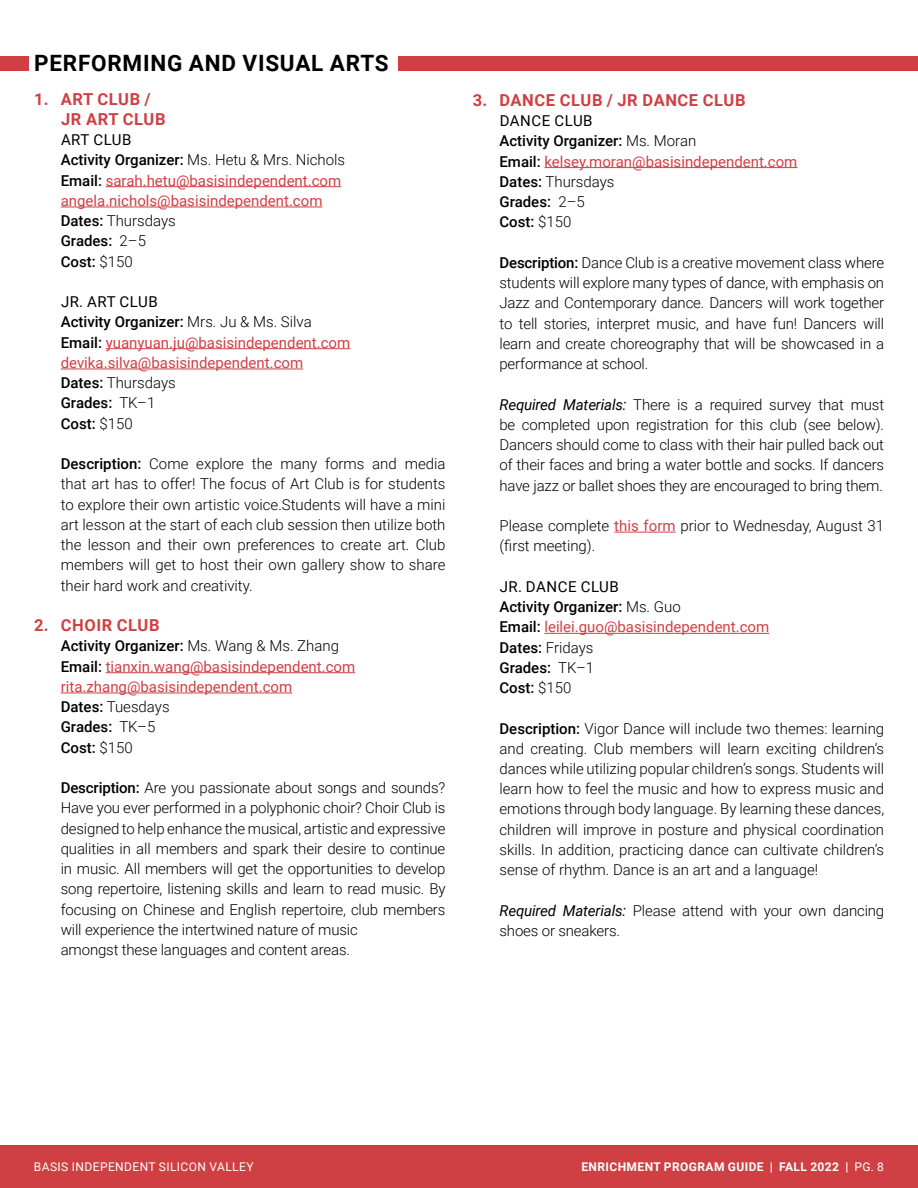
<style>
.page{position:relative;width:918px;height:1188px;background:#fff}
.page>*{position:absolute;margin:0;border:0;box-sizing:border-box;transform-origin:0 0}
.t1{font:700 22.5px "Roboto";letter-spacing:.035em;color:#000}
.t2{font:700 16.5px/20.2px "Roboto";letter-spacing:.035em;color:#d03f43}
.t3{font:300 15px/20.2px "Roboto";letter-spacing:-.01em;color:#000;text-align:justify}
.t4{font:15px/20.2px "Roboto";color:#d03f43}
.t5{font:500 15px/20.2px "Roboto";color:#000}
.t6{font:700 12px "Roboto";letter-spacing:.035em;color:#fff}
.t7{font:12px "Roboto";letter-spacing:.035em;color:#fff}
.s1{color:#000}
.s2{font-weight:500;color:#000}
.s3{font-weight:300;color:#000}
.s4{font-weight:500}
.s5{font-weight:400}
.s6{font-weight:300}
.s7{font-weight:400;color:#d03f43}
.s8{font-weight:400;font-style:italic}
</style>
<div class="page">
<div style="left:0;top:1145px;width:918px;height:43px;background:#d03f43"></div>
<hr style="left:106px;top:186px;width:235px;height:1px;background:#d03f43">
<hr style="left:61px;top:207px;width:261px;height:1px;background:#d03f43">
<hr style="left:106px;top:348px;width:244px;height:1px;background:#d03f43">
<hr style="left:61px;top:369px;width:242px;height:1px;background:#d03f43">
<hr style="left:106px;top:672px;width:249px;height:1px;background:#d03f43">
<hr style="left:61px;top:693px;width:231px;height:1px;background:#d03f43">
<hr style="left:544px;top:167px;width:253px;height:1px;background:#d03f43">
<hr style="left:614px;top:532px;width:62px;height:1px;background:#d03f43">
<hr style="left:544px;top:633px;width:225px;height:1px;background:#d03f43">
<div style="left:0;top:56px;width:28px;height:14px;background:#d03f43"></div>
<div style="left:399px;top:56px;width:519px;height:14px;background:#d03f43"></div>
<h1 class="t1" style="left:34px;top:47px;width:356px">PERFORMING AND VISUAL ARTS</h1>
<p class="t2" style="left:61px;top:88px;width:106px;text-indent:-27px">1. ART CLUB /<br>JR ART CLUB</p>
<p class="t4" style="left:61px;top:129px;width:286px"><span class="s1">ART CLUB<br></span><span class="s2">Activity Organizer:</span> <span class="s3">Ms. Hetu &amp; Mrs. Nichols<br></span><span class="s2">Email:</span> sarah.hetu@basisindependent.com angela.nichols@basisindependent.com<br><span class="s2">Dates:</span> <span class="s3">Thursdays<br></span><span class="s2">Grades:</span> <span class="s3">2–5<br></span><span class="s2">Cost:</span> <span class="s3">$150</span></p>
<p class="t4" style="left:61px;top:291px;width:291px"><span class="s1">JR. ART CLUB<br></span><span class="s2">Activity Organizer:</span> <span class="s3">Mrs. Ju &amp; Ms. Silva<br></span><span class="s2">Email:</span> yuanyuan.ju@basisindependent.com devika.silva@basisindependent.com<br><span class="s2">Dates:</span> <span class="s3">Thursdays<br></span><span class="s2">Grades:</span> <span class="s3">TK–1<br></span><span class="s2">Cost:</span> <span class="s3">$150</span></p>
<p class="t3" style="left:61px;top:453px;width:386px"><span class="s4">Description:</span> Come explore the many forms and media that art has to offer! The focus of Art Club is for students to explore their own artistic voice.Students will have a mini art lesson at the start of each club session then utilize both the lesson and their own preferences to create art. Club members will get to host their own gallery show to share their hard work and creativity.</p>
<p class="t2" style="left:34px;top:615px;width:127px">2. CHOIR CLUB</p>
<p class="t4" style="left:61px;top:635px;width:296px"><span class="s2">Activity Organizer:</span> <span class="s3">Ms. Wang &amp; Ms. Zhang<br></span><span class="s2">Email:</span> tianxin.wang@basisindependent.com rita.zhang@basisindependent.com<br><span class="s2">Dates:</span> <span class="s3">Tuesdays<br></span><span class="s2">Grades:</span> <span class="s3">TK–5<br></span><span class="s2">Cost:</span> <span class="s3">$150</span></p>
<p class="t3" style="left:61px;top:777px;width:386px;text-align:left"><span class="s4">Description:</span> Are you passionate about songs and sounds?<br>Have you ever performed in a polyphonic choir? Choir Club is designed to help enhance the musical, artistic and expressive qualities in all members and spark their desire to continue in music. All members will get the opportunities to develop song repertoire, listening skills and learn to read music. By focusing on Chinese and English repertoire, club members will experience the intertwined nature of music<br>amongst these languages and content areas.</p>
<p class="t2" style="left:473px;top:89px;width:274px">3. DANCE CLUB / JR DANCE CLUB</p>
<p class="t5" style="left:499px;top:110px;width:299px"><span class="s5">DANCE CLUB<br></span>Activity Organizer: <span class="s6">Ms. Moran<br></span>Email: <span class="s7">kelsey.moran@basisindependent.com<br></span>Dates: <span class="s6">Thursdays<br></span>Grades: <span class="s6">2–5<br></span>Cost: <span class="s6">$150</span></p>
<p class="t3" style="left:499px;top:252px;width:386px"><span class="s4">Description:</span> Dance Club is a creative movement class where students will explore many types of dance, with emphasis on Jazz and Contemporary dance. Dancers will work together to tell stories, interpret music, and have fun! Dancers will learn and create choreography that will be showcased in a performance at school.</p>
<p class="t3" style="left:499px;top:393px;width:386px"><span class="s8">Required Materials:</span> There is a required survey that must be completed upon registration for this club (see below).<br>Dancers should come to class with their hair pulled back out of their faces and bring a water bottle and socks. If dancers have jazz or ballet shoes they are encouraged to bring them.</p>
<p class="t3" style="left:499px;top:515px;width:386px">Please complete <span class="s7">this form</span> prior to Wednesday, August 31 (first meeting).</p>
<p class="t5" style="left:499px;top:576px;width:271px"><span class="s5">JR. DANCE CLUB<br></span>Activity Organizer: <span class="s6">Ms. Guo<br></span>Email: <span class="s7">leilei.guo@basisindependent.com<br></span>Dates: <span class="s6">Fridays<br></span>Grades: <span class="s6">TK–1<br></span>Cost: <span class="s6">$150</span></p>
<p class="t3" style="left:499px;top:717px;width:386px"><span class="s4">Description:</span> Vigor Dance will include two themes: learning and creating. Club members will learn exciting children’s dances while utilizing popular children’s songs. Students will learn how to feel the music and how to express music and emotions through body language. By learning these dances, children will improve in posture and physical coordination skills. In addition, practicing dance can cultivate children’s sense of rhythm. Dance is an art and a language!</p>
<p class="t3" style="left:499px;top:900px;width:386px"><span class="s8">Required Materials:</span> Please attend with your own dancing shoes or sneakers.</p>
<p class="t7" style="left:34px;top:1158px;width:221px">BASIS INDEPENDENT SILICON VALLEY</p>
<p class="t6" style="left:581px;top:1158px;width:304px">ENRICHMENT PROGRAM GUIDE | FALL 2022 | <span class="s5">PG. 8</span></p>
</div>
